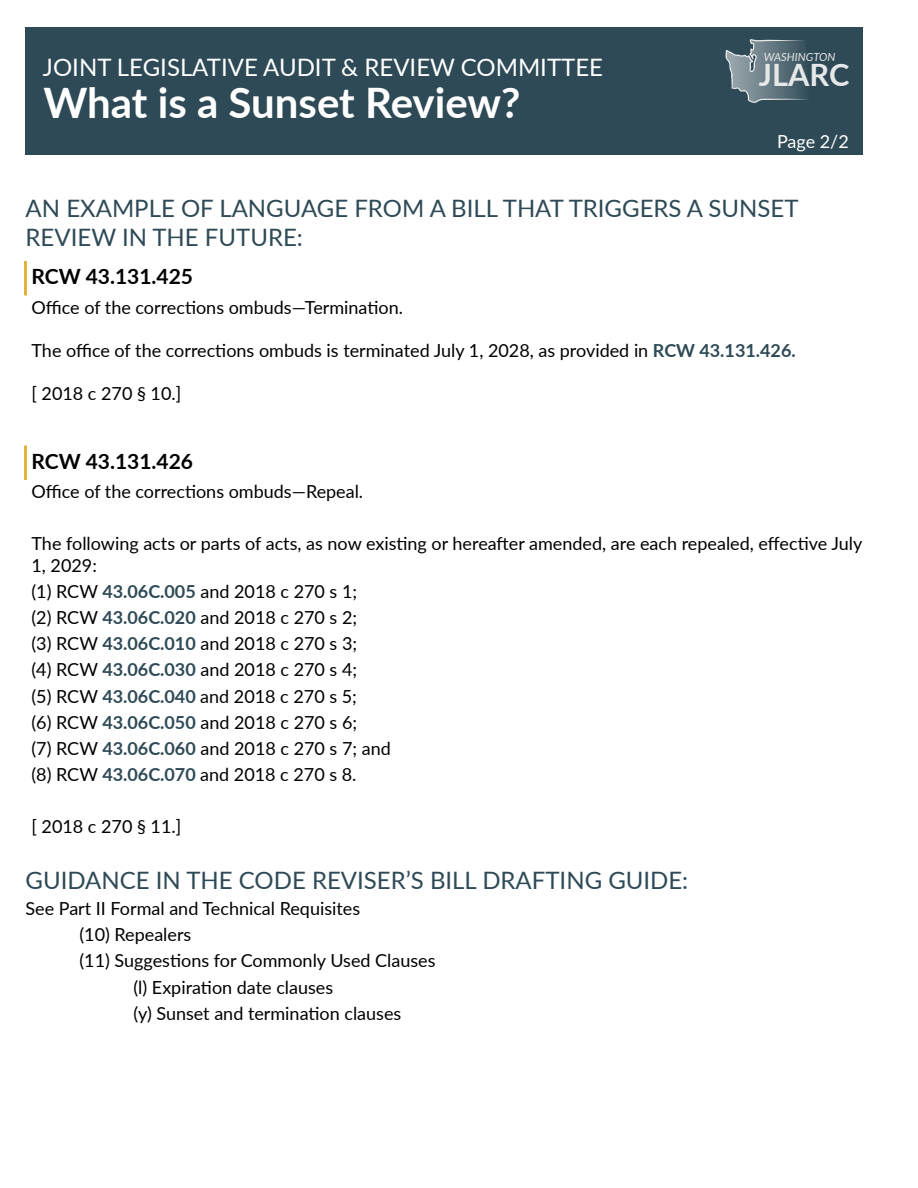
<style>
.page{position:relative;width:918px;height:1188px;background:#fff}
.page>*{position:absolute;margin:0;border:0;box-sizing:border-box;transform-origin:0 0}
.t1{font:700 42px "Lato";color:#fff}
.t2{font:700 30.75px "Lato";color:#e6e7e8}
.t3{font:24px/28.8px "Lato";color:#2e4a56}
.t4{font:24px "Lato";color:#fff}
.t5{font:700 21px "Lato";color:#000}
.t6{font:18px/26.1px "Lato";color:#000}
.t7{font:18px "Lato";color:#fff}
.t8{font:italic 11.25px "Lato";color:#e6e7e8}
.s1{font-weight:700;color:#2e4a56}
</style>
<div class="page">
<div style="left:25px;top:27px;width:837px;height:127px;background:#2e4a56"></div>
<svg style="left:725px;top:39px;width:83px;height:64px"></svg>
<hr style="left:24px;top:261px;width:3px;height:35px;background:#e3b23a">
<hr style="left:24px;top:446px;width:3px;height:34px;background:#e3b23a">
<h3 class="t4" style="left:43px;top:50px;width:562px">JOINT LEGISLATIVE AUDIT &amp; REVIEW COMMITTEE</h3>
<h1 class="t1" style="left:43px;top:72px;width:479px">What is a Sunset Review?</h1>
<p class="t8" style="left:764px;top:49px;width:73px">WASHINGTON</p>
<h2 class="t2" style="left:759px;top:52px;width:92px">JLARC</h2>
<p class="t7" style="left:777px;top:128px;width:73px">Page 2/2</p>
<h3 class="t3" style="left:26px;top:193px;width:774px">AN EXAMPLE OF LANGUAGE FROM A BILL THAT TRIGGERS A SUNSET<br>REVIEW IN THE FUTURE:</h3>
<p class="t5" style="left:32px;top:261px;width:163px">RCW 43.131.425</p>
<p class="t6" style="left:32px;top:293px;width:373px">Office of the corrections ombuds—Termination.</p>
<p class="t6" style="left:32px;top:337px;width:766px">The office of the corrections ombuds is terminated July 1, 2028, as provided in <span class="s1">RCW 43.131.426.</span></p>
<p class="t6" style="left:32px;top:380px;width:151px">[ 2018 c 270 § 10.]</p>
<p class="t5" style="left:32px;top:445px;width:163px">RCW 43.131.426</p>
<p class="t6" style="left:32px;top:478px;width:333px">Office of the corrections ombuds—Repeal.</p>
<p class="t6" style="left:32px;top:532px;width:832px;line-height:21.6px">The following acts or parts of acts, as now existing or hereafter amended, are each repealed, effective July<br>1, 2029:</p>
<p class="t6" style="left:32px;top:578px;width:361px">(1) RCW <span class="s1">43.06C.005</span> and 2018 c 270 s 1;<br>(2) RCW <span class="s1">43.06C.020</span> and 2018 c 270 s 2;<br>(3) RCW <span class="s1">43.06C.010</span> and 2018 c 270 s 3;<br>(4) RCW <span class="s1">43.06C.030</span> and 2018 c 270 s 4;<br>(5) RCW <span class="s1">43.06C.040</span> and 2018 c 270 s 5;<br>(6) RCW <span class="s1">43.06C.050</span> and 2018 c 270 s 6;<br>(7) RCW <span class="s1">43.06C.060</span> and 2018 c 270 s 7; and (8) RCW <span class="s1">43.06C.070</span> and 2018 c 270 s 8.</p>
<p class="t6" style="left:32px;top:813px;width:151px">[ 2018 c 270 § 11.]</p>
<h3 class="t3" style="left:26px;top:865px;width:664px">GUIDANCE IN THE CODE REVISER’S BILL DRAFTING GUIDE:</h3>
<p class="t6" style="left:26px;top:895px;width:336px">See Part II Formal and Technical Requisites</p>
<p class="t6" style="left:80px;top:921px;width:113px">(10) Repealers</p>
<p class="t6" style="left:80px;top:947px;width:358px">(11) Suggestions for Commonly Used Clauses</p>
<p class="t6" style="left:134px;top:973px;width:201px">(l) Expiration date clauses</p>
<p class="t6" style="left:134px;top:999px;width:269px">(y) Sunset and termination clauses</p>
</div>
